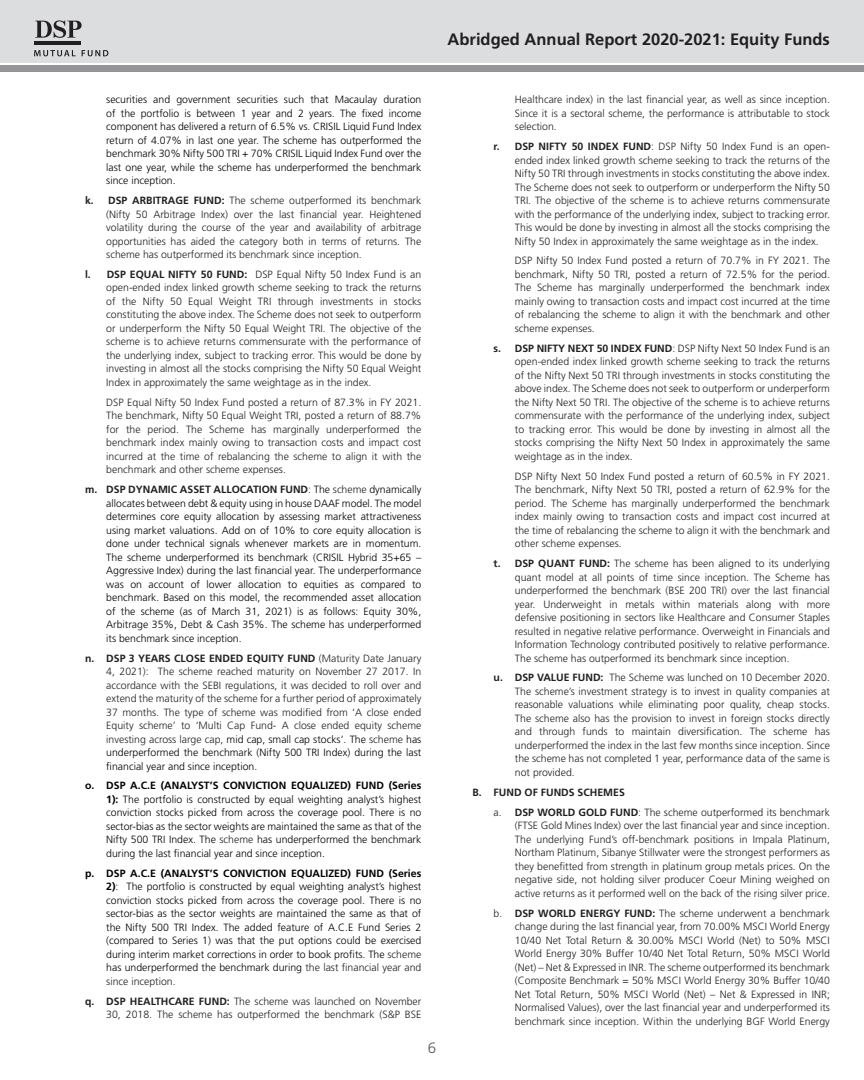
<style>
.page{position:relative;width:864px;height:1080px;background:#fff}
.page>*{position:absolute;margin:0;border:0;box-sizing:border-box;transform-origin:0 0}
.t1{font:700 16.5px "Frutiger";color:#231f20}
.t2{font:300 15px "Frutiger";color:#57585a}
.List_Paragraph{font:300 10.5px/13.5px "Frutiger";color:#231f20;text-align:justify}
.t3{font:300 10.5px/13.5px "Frutiger";color:#000;text-align:justify}
.List_Paragraph-2{font:700 10.5px "Frutiger";color:#231f20}
.s1{font-weight:700}
.s2{font-weight:700;color:#231f20}
.s3{color:#231f20}
.s4{color:#000}
</style>
<div class="page">
<div style="left:0;top:0;width:864px;height:63px;background:#dcdddf"></div>
<div style="left:0;top:65px;width:864px;height:7px;background:#939598"></div>
<hr style="left:34px;top:41px;width:46px;height:4px;background:#231f20">
<svg style="left:35px;top:20px;width:47px;height:18px"></svg>
<svg style="left:34px;top:50px;width:42px;height:6px"></svg>
<svg style="left:82px;top:50px;width:26px;height:6px"></svg>
<h1 class="t1" style="left:448px;top:29px;width:384px">Abridged Annual Report 2020-2021: Equity Funds</h1>
<p class="t3" style="left:106px;top:93px;width:317px">securities and government securities such that Macaulay duration of the portfolio is between 1 year and 2 years. The fixed income component has delivered a return of 6.5% vs. CRISIL Liquid Fund Index return of 4.07% in last one year. The scheme has outperformed the benchmark 30% Nifty 500 TRI + 70% CRISIL Liquid Index Fund over the last one year, while the scheme has underperformed the benchmark since inception.</p>
<p class="List_Paragraph" style="left:106px;top:194px;width:317px;text-indent:-21px"><span class="s1">k. DSP ARBITRAGE FUND:</span> The scheme outperformed its benchmark (Nifty 50 Arbitrage Index) over the last financial year. Heightened volatility during the course of the year and availability of arbitrage opportunities has aided the category both in terms of returns. The scheme has outperformed its benchmark since inception.</p>
<p class="List_Paragraph" style="left:106px;top:268px;width:317px;text-indent:-21px"><span class="s1">l. DSP EQUAL NIFTY 50 FUND:</span> DSP Equal Nifty 50 Index Fund is an open-ended index linked growth scheme seeking to track the returns of the Nifty 50 Equal Weight TRI through investments in stocks constituting the above index. The Scheme does not seek to outperform or underperform the Nifty 50 Equal Weight TRI. The objective of the scheme is to achieve returns commensurate with the performance of the underlying index, subject to tracking error. This would be done by investing in almost all the stocks comprising the Nifty 50 Equal Weight Index in approximately the same weightage as in the index.</p>
<p class="List_Paragraph" style="left:106px;top:395px;width:317px">DSP Equal Nifty 50 Index Fund posted a return of 87.3% in FY 2021.<br>The benchmark, Nifty 50 Equal Weight TRI, posted a return of 88.7% for the period. The Scheme has marginally underperformed the benchmark index mainly owing to transaction costs and impact cost incurred at the time of rebalancing the scheme to align it with the benchmark and other scheme expenses.</p>
<p class="t3" style="left:106px;top:483px;width:317px;text-indent:-21px"><span class="s2">m. DSP DYNAMIC ASSET ALLOCATION FUND</span><span class="s3">:</span> The <span class="s3">scheme</span> dynamically allocates between debt &amp; equity using in house DAAF model. The model determines core equity allocation by assessing market attractiveness using market valuations. Add on of 10% to core equity allocation is done under technical signals whenever markets are in momentum.<br>The scheme underperformed its benchmark (CRISIL Hybrid 35+65 – Aggressive Index) during the last financial year. The underperformance was on account of lower allocation to equities as compared to benchmark. Based on this model, the recommended asset allocation of the scheme (as of March 31, 2021) is as follows: Equity 30%, Arbitrage 35%, Debt &amp; Cash 35%. The scheme has underperformed its benchmark since inception.</p>
<p class="List_Paragraph" style="left:106px;top:651px;width:317px;text-indent:-21px"><span class="s1">n. DSP 3 YEARS CLOSE ENDED EQUITY FUND</span> (Maturity Date January 4, 2021): The scheme reached maturity on November 27 2017. In accordance with the SEBI regulations, it was decided to roll over and extend the maturity of the scheme for a further period of approximately 37 months. The type of scheme was modified from ‘A close ended Equity scheme’ to ‘Multi Cap Fund- A close ended equity scheme investing across large cap, <span class="s4">mid cap, small cap stocks’. The</span> scheme <span class="s4">has underperformed the benchmark (Nifty 500 TRI Index) during the last financial year and since inception.</span></p>
<p class="t3" style="left:106px;top:779px;width:317px;text-indent:-21px"><span class="s1">o. DSP A.C.E (ANALYST’S CONVICTION EQUALIZED) FUND (Series 1):</span> The portfolio is constructed by equal weighting analyst’s highest conviction stocks picked from across the coverage pool. There is no sector-bias as the sector weights are maintained the same as that of the Nifty 500 TRI Index. The <span class="s3">scheme</span> has underperformed the benchmark during the last financial year and since inception.</p>
<p class="t3" style="left:106px;top:866px;width:317px;text-indent:-21px"><span class="s1">p. DSP A.C.E (ANALYST’S CONVICTION EQUALIZED) FUND (Series 2)</span>: The portfolio is constructed by equal weighting analyst’s highest conviction stocks picked from across the coverage pool. There is no sector-bias as the sector weights are maintained the same as that of the Nifty 500 TRI Index. The added feature of A.C.E Fund Series 2 (compared to Series 1) was that the put options could be exercised during interim market corrections in order to book profits. The <span class="s3">scheme </span>has underperformed the benchmark during <span class="s3">the last financial year and since inception.</span></p>
<p class="List_Paragraph" style="left:85px;top:994px;width:338px;text-align:right"><span class="s1">q. DSP HEALTHCARE FUND:</span> The scheme was launched on November<br>30, 2018. The scheme has outperformed the benchmark (S&amp;P BSE</p>
<h2 class="t2" style="left:428px;top:1039px;width:10px">6</h2>
<p class="List_Paragraph" style="left:515px;top:93px;width:317px">Healthcare index) in the last financial year, as well as since inception.<br>Since it is a sectoral scheme, the performance is attributable to stock selection.</p>
<p class="List_Paragraph" style="left:515px;top:140px;width:317px;text-indent:-21px"><span class="s1">r. DSP NIFTY 50 INDEX FUND</span>: DSP Nifty 50 Index Fund is an open&shy;ended index linked growth scheme seeking to track the returns of the Nifty 50 TRI through investments in stocks constituting the above index.<br>The Scheme does not seek to outperform or underperform the Nifty 50<br>TRI. The objective of the scheme is to achieve returns commensurate with the performance of the underlying index, subject to tracking error.<br>This would be done by investing in almost all the stocks comprising the Nifty 50 Index in approximately the same weightage as in the index.</p>
<p class="List_Paragraph" style="left:515px;top:254px;width:317px">DSP Nifty 50 Index Fund posted a return of 70.7% in FY 2021. The benchmark, Nifty 50 TRI, posted a return of 72.5% for the period.<br>The Scheme has marginally underperformed the benchmark index mainly owing to transaction costs and impact cost incurred at the time of rebalancing the scheme to align it with the benchmark and other scheme expenses.</p>
<p class="List_Paragraph" style="left:515px;top:341px;width:317px;text-indent:-21px"><span class="s1">s. DSP NIFTY NEXT 50 INDEX FUND</span>: DSP Nifty Next 50 Index Fund is an open-ended index linked growth scheme seeking to track the returns of the Nifty Next 50 TRI through investments in stocks constituting the above index. The Scheme does not seek to outperform or underperform the Nifty Next 50 TRI. The objective of the scheme is to achieve returns commensurate with the performance of the underlying index, subject to tracking error. This would be done by investing in almost all the stocks comprising the Nifty Next 50 Index in approximately the same weightage as in the index.</p>
<p class="List_Paragraph" style="left:515px;top:469px;width:317px">DSP Nifty Next 50 Index Fund posted a return of 60.5% in FY 2021.<br>The benchmark, Nifty Next 50 TRI, posted a return of 62.9% for the period. The Scheme has marginally underperformed the benchmark index mainly owing to transaction costs and impact cost incurred at the time of rebalancing the scheme to align it with the benchmark and other scheme expenses.</p>
<p class="List_Paragraph" style="left:515px;top:557px;width:317px;text-indent:-21px"><span class="s1">t. DSP QUANT FUND:</span> The scheme has been aligned to its underlying quant model at all points of time since inception. The Scheme has underperformed the benchmark (BSE 200 TRI) over the last financial year. Underweight in metals within materials along with more defensive positioning in sectors like Healthcare and Consumer Staples resulted in negative relative performance. Overweight in Financials and Information Technology contributed positively to relative performance.<br>The scheme has outperformed its benchmark since inception.</p>
<p class="List_Paragraph" style="left:515px;top:671px;width:317px;text-indent:-21px"><span class="s1">u. DSP VALUE FUND:</span> The Scheme was lunched on 10 December 2020.<br>The scheme’s investment strategy is to invest in quality companies at reasonable valuations while eliminating poor quality, cheap stocks.<br>The scheme also has the provision to invest in foreign stocks directly and through funds to maintain diversification. The scheme has underperformed the index in the last few months since inception. Since the scheme has not completed 1 year, performance data of the same is not provided.</p>
<p class="List_Paragraph-2" style="left:472px;top:786px;width:154px">B. FUND OF FUNDS SCHEMES</p>
<p class="List_Paragraph" style="left:515px;top:805px;width:317px;text-indent:-21px">a. <span class="s1">DSP WORLD GOLD FUND</span>: The scheme outperformed its benchmark (FTSE Gold Mines Index) over the last financial year and since inception.<br>The underlying Fund’s off-benchmark positions in Impala Platinum, Northam Platinum, Sibanye Stillwater were the strongest performers as they benefitted from strength in platinum group metals prices. On the negative side, not holding silver producer Coeur Mining weighed on active returns as it performed well on the back of the rising silver price.</p>
<p class="List_Paragraph" style="left:515px;top:906px;width:317px;text-indent:-21px">b. <span class="s1">DSP WORLD ENERGY FUND:</span> The scheme underwent a benchmark change during the last financial year, from 70.00% MSCI World Energy 10/40 Net Total Return &amp; 30.00% MSCI World (Net) to 50% MSCI World Energy 30% Buffer 10/40 Net Total Return, 50% MSCI World (Net) – Net &amp; Expressed in INR. The scheme outperformed its benchmark (Composite Benchmark = 50% MSCI World Energy 30% Buffer 10/40<br>Net Total Return, 50% MSCI World (Net) – Net &amp; Expressed in INR; Normalised Values), over the last financial year and underperformed its benchmark since inception. Within the underlying BGF World Energy</p>
</div>
